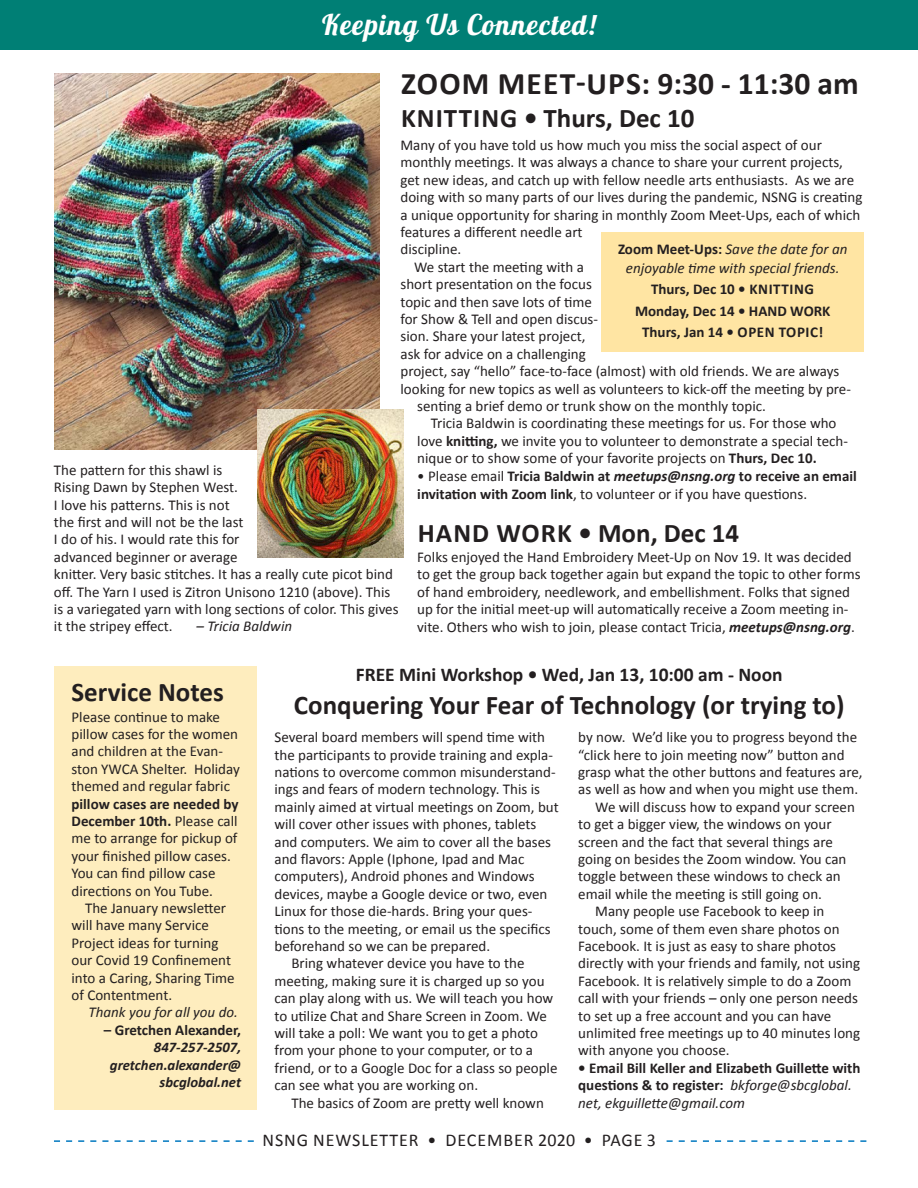
<style>
.page{position:relative;width:918px;height:1188px;background:#fff}
.page>*{position:absolute;margin:0;border:0;box-sizing:border-box;transform-origin:0 0}
.t1{font:700 31.5px "Calibri";letter-spacing:.04em;color:#231f20}
.t2{font:28.5px "Lobster 1.4";letter-spacing:.04em;color:#fff}
.t3{font:700 27px "Calibri";color:#231f20}
.t4{font:700 27px "Calibri";letter-spacing:.02em;color:#231f20}
.t5{font:700 27px "Calibri";letter-spacing:.025em;color:#231f20}
.t6{font:700 19.5px "Calibri";color:#231f20}
.t7{font:18px "Calibri";letter-spacing:.05em;color:#231f20}
.t8{font:15px/17.4px "Calibri";color:#231f20}
.t9{font:700 15px/21.5px "Calibri";color:#231f20}
.t10{font:italic 15px/18.3px "Calibri";color:#231f20;text-align:center}
.t11{font:italic 700 14.7px/17.4px "Calibri";color:#231f20;text-align:right}
.s1{font-weight:700}
.s2{font-weight:400}
.s3{font-style:italic}
.s4{font-weight:700;font-style:normal}
.s5{font-weight:700;font-style:italic}
.s6{font-weight:400;font-style:italic}
</style>
<div class="page">
<div style="left:54px;top:667px;width:202px;height:443px;background:#feedbe"></div>
<svg style="left:54px;top:1140px;width:200px;height:2px"></svg>
<svg style="left:667px;top:1140px;width:199px;height:2px"></svg>
<div style="left:1px;top:0;width:917px;height:50px;background:#007f75"></div>
<div style="left:601px;top:232px;width:263px;height:120px;background:#ffe5a3"></div>
<img style="left:54px;top:73px;width:326px;height:376px">
<img style="left:257px;top:410px;width:147px;height:147px">
<h2 class="t2" style="left:322px;top:7px;width:277px">Keeping Us Connected!</h2>
<h1 class="t1" style="left:401px;top:64px;width:459px">ZOOM MEET-UPS: 9:30 - 11:30 am</h1>
<h3 class="t4" style="left:401px;top:100px;width:295px">KNITTING • Thurs, Dec 10</h3>
<p class="t8" style="left:400px;top:136px;width:423px">Many of you have told us how much you miss the social aspect of our</p>
<p class="t8" style="left:400px;top:154px;width:444px">monthly meetings. It was always a chance to share your current projects,</p>
<p class="t8" style="left:400px;top:171px;width:455px">get new ideas, and catch up with fellow needle arts enthusiasts. As we are</p>
<p class="t8" style="left:400px;top:188px;width:463px">doing with so many parts of our lives during the pandemic, NSNG is creating</p>
<p class="t8" style="left:400px;top:206px;width:461px">a unique opportunity for sharing in monthly Zoom Meet-Ups, each of which</p>
<p class="t8" style="left:400px;top:223px;width:184px">features a different needle art</p>
<p class="t8" style="left:400px;top:241px;width:62px">discipline.</p>
<p class="t8" style="left:414px;top:258px;width:171px">We start the meeting with a</p>
<p class="t8" style="left:400px;top:275px;width:193px">short presentation on the focus</p>
<p class="t8" style="left:400px;top:293px;width:193px">topic and then save lots of time</p>
<p class="t8" style="left:400px;top:310px;width:199px">for Show &amp; Tell and open discus-</p>
<p class="t8" style="left:400px;top:328px;width:187px">sion. Share your latest project,</p>
<p class="t8" style="left:400px;top:345px;width:187px">ask for advice on a challenging</p>
<p class="t8" style="left:400px;top:362px;width:440px">project, say “hello” face-to-face (almost) with old friends. We are always</p>
<p class="t8" style="left:400px;top:380px;width:452px">looking for new topics as well as volunteers to kick-off the meeting by pre-</p>
<p class="t8" style="left:417px;top:397px;width:350px">senting a brief demo or trunk show on the monthly topic.</p>
<p class="t8" style="left:431px;top:415px;width:407px">Tricia Baldwin is coordinating these meetings for us. For those who</p>
<p class="t8" style="left:417px;top:432px;width:432px">love <span class="s1">knitting,</span> we invite you to volunteer to demonstrate a special tech-</p>
<p class="t8" style="left:417px;top:449px;width:401px">nique or to show some of your favorite projects on <span class="s1">Thurs, Dec 10.</span></p>
<p class="t9" style="left:417px;top:467px;width:441px;line-height:18px"><span class="s2">• Please email</span> Tricia Baldwin at <span class="s3">meetups@nsng.org</span> to receive an email invitation with Zoom link<span class="s2">, to volunteer or if you have questions.</span></p>
<p class="t10" style="left:618px;top:240px;width:231px"><span class="s4">Zoom Meet-Ups:</span> Save the date for an enjoyable time with special friends.</p>
<p class="t9" style="left:635px;top:278px;width:197px;text-align:center">Thurs, Dec 10 • KNITTING<br>Monday, Dec 14 • HAND WORK<br>Thurs, Jan 14 • OPEN TOPIC!</p>
<p class="t8" style="left:54px;top:461px;width:346px">The pattern for this shawl is<br>Rising Dawn by Stephen West.<br>I love his patterns. This is not<br>the first and will not be the last<br>I do of his. I would rate this for<br>advanced beginner or average<br>knitter. Very basic stitches. It has a really cute picot bind off. The Yarn I used is Zitron Unisono 1210 (above). This is a variegated yarn with long sections of color. This gives it the stripey effect.</p>
<h3 class="t5" style="left:418px;top:515px;width:323px">HAND WORK • Mon, Dec 14</h3>
<p class="t8" style="left:417px;top:548px;width:445px">Folks enjoyed the Hand Embroidery Meet-Up on Nov 19. It was decided to get the group back together again but expand the topic to other forms of hand embroidery, needlework, and embellishment. Folks that signed up for the initial meet-up will automatically receive a Zoom meeting in&shy;vite. Others who wish to join, please contact Tricia, <span class="s5">meetups@nsng.org</span>.</p>
<p class="t10" style="left:196px;top:617px;width:97px">– Tricia Baldwin</p>
<h3 class="t3" style="left:72px;top:675px;width:154px">Service Notes</h3>
<p class="t8" style="left:72px;top:708px;width:170px">Please continue to make pillow cases for the women and children at the Evan&shy;ston YWCA Shelter. Holiday themed and regular fabric</p>
<p class="t8" style="left:72px;top:795px;width:168px"><span class="s1">pillow cases are needed by<br>December 10th.</span> Please call me to arrange for pickup of your finished pillow cases.<br>You can find pillow case directions on You Tube.</p>
<p class="t8" style="left:72px;top:899px;width:165px;text-indent:14px">The January newsletter will have many Service<br>Project ideas for turning our Covid 19 Confinement into a Caring, Sharing Time of Contentment.</p>
<p class="t10" style="left:89px;top:1003px;width:151px">Thank you for all you do.</p>
<p class="t9" style="left:104px;top:1019px;width:139px">– Gretchen Alexander,</p>
<p class="t11" style="left:110px;top:1039px;width:133px">847-257-2507, gretchen.alexander@ sbcglobal.net</p>
<h3 class="t6" style="left:356px;top:662px;width:428px">FREE Mini Workshop • Wed, Jan 13, 10:00 am - Noon</h3>
<h3 class="t3" style="left:294px;top:687px;width:552px">Conquering Your Fear of Technology (or trying to)</h3>
<p class="t8" style="left:275px;top:728px;width:272px">Several board members will spend time with</p>
<p class="t8" style="left:275px;top:746px;width:280px">the participants to provide training and expla-</p>
<p class="t8" style="left:275px;top:763px;width:283px">nations to overcome common misunderstand-</p>
<p class="t8" style="left:275px;top:781px;width:267px">ings and fears of modern technology. This is</p>
<p class="t8" style="left:275px;top:798px;width:286px">mainly aimed at virtual meetings on Zoom, but</p>
<p class="t8" style="left:275px;top:815px;width:263px">will cover other issues with phones, tablets</p>
<p class="t8" style="left:275px;top:833px;width:278px">and computers. We aim to cover all the bases</p>
<p class="t8" style="left:275px;top:850px;width:251px">and flavors: Apple (Iphone, Ipad and Mac</p>
<p class="t8" style="left:275px;top:868px;width:262px">computers), Android phones and Windows</p>
<p class="t8" style="left:275px;top:885px;width:274px">devices, maybe a Google device or two, even</p>
<p class="t8" style="left:275px;top:902px;width:259px">Linux for those die-hards. Bring your ques-</p>
<p class="t8" style="left:275px;top:920px;width:278px">tions to the meeting, or email us the specifics</p>
<p class="t8" style="left:275px;top:937px;width:217px">beforehand so we can be prepared.</p>
<p class="t8" style="left:291px;top:955px;width:235px">Bring whatever device you have to the</p>
<p class="t8" style="left:275px;top:972px;width:272px">meeting, making sure it is charged up so you</p>
<p class="t8" style="left:275px;top:989px;width:280px">can play along with us. We will teach you how</p>
<p class="t8" style="left:275px;top:1007px;width:274px">to utilize Chat and Share Screen in Zoom. We</p>
<p class="t8" style="left:275px;top:1024px;width:265px">will take a poll: We want you to get a photo</p>
<p class="t8" style="left:275px;top:1042px;width:260px">from your phone to your computer, or to a</p>
<p class="t8" style="left:275px;top:1059px;width:285px">friend, or to a Google Doc for a class so people</p>
<p class="t8" style="left:275px;top:1076px;width:205px">can see what you are working on.</p>
<p class="t8" style="left:291px;top:1094px;width:254px">The basics of Zoom are pretty well known</p>
<p class="t8" style="left:578px;top:728px;width:281px">by now. We’d like you to progress beyond the</p>
<p class="t8" style="left:578px;top:746px;width:268px">“click here to join meeting now” button and</p>
<p class="t8" style="left:578px;top:763px;width:286px">grasp what the other buttons and features are,</p>
<p class="t8" style="left:578px;top:781px;width:281px">as well as how and when you might use them.</p>
<p class="t8" style="left:595px;top:798px;width:261px">We will discuss how to expand your screen</p>
<p class="t8" style="left:578px;top:815px;width:255px">to get a bigger view, the windows on your</p>
<p class="t8" style="left:578px;top:833px;width:256px">screen and the fact that several things are</p>
<p class="t8" style="left:578px;top:850px;width:270px">going on besides the Zoom window. You can</p>
<p class="t8" style="left:578px;top:868px;width:264px">toggle between these windows to check an</p>
<p class="t8" style="left:578px;top:885px;width:245px">email while the meeting is still going on.</p>
<p class="t8" style="left:595px;top:902px;width:231px">Many people use Facebook to keep in</p>
<p class="t8" style="left:578px;top:920px;width:263px">touch, some of them even share photos on</p>
<p class="t8" style="left:578px;top:937px;width:259px">Facebook. It is just as easy to share photos</p>
<p class="t8" style="left:578px;top:955px;width:283px">directly with your friends and family, not using</p>
<p class="t8" style="left:578px;top:972px;width:275px">Facebook. It is relatively simple to do a Zoom</p>
<p class="t8" style="left:578px;top:989px;width:281px">call with your friends – only one person needs</p>
<p class="t8" style="left:578px;top:1007px;width:254px">to set up a free account and you can have</p>
<p class="t8" style="left:578px;top:1024px;width:283px">unlimited free meetings up to 40 minutes long</p>
<p class="t8" style="left:578px;top:1042px;width:153px">with anyone you choose.</p>
<p class="t9" style="left:578px;top:1059px;width:284px;line-height:17.4px">• Email Bill Keller and Elizabeth Guillette with questions &amp; to register: <span class="s6">bkforge@sbcglobal. net, ekguillette@gmail.com</span></p>
<p class="t7" style="left:263px;top:1129px;width:395px">NSNG NEWSLETTER • DECEMBER 2020 • PAGE 3</p>
</div>
